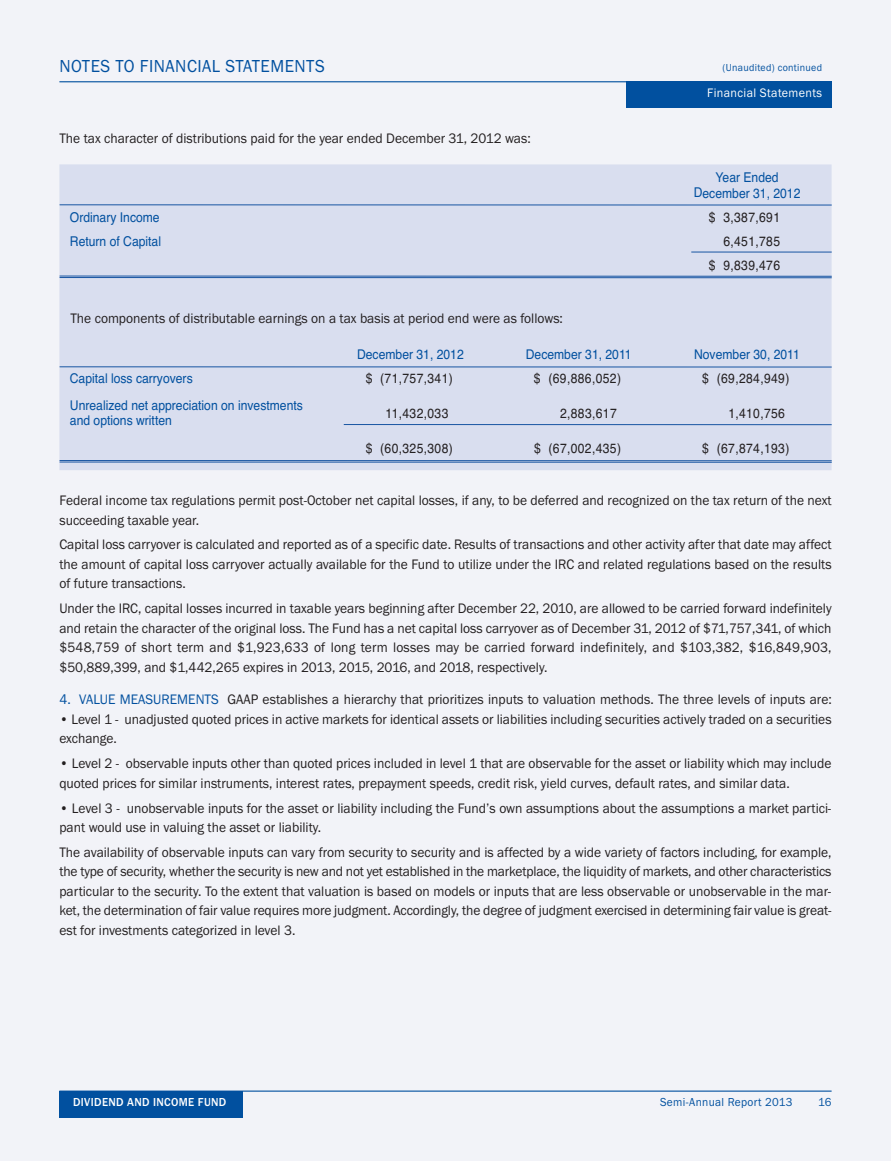
<style>
.page{position:relative;width:891px;height:1161px;background:#f2f3f8}
.page>*{position:absolute;margin:0;border:0;box-sizing:border-box;transform-origin:0 0}
.t1{font:18px "Franklin Gothic";letter-spacing:.03em;color:#01509f;scale:.95 1}
.t2{font:14.25px/19.5px "Franklin Gothic";color:#231f20;scale:.95 1}
.t3{font:13.5px/15.8px "Helvetica";color:#01509f;text-align:center;scale:.9 1}
.t4{font:13.5px/24px "Helvetica";letter-spacing:.025em;color:#231f20;text-align:right;scale:.9 1}
.t5{font:13.35px/14.9px "Helvetica";color:#01509f;scale:.91 1}
.t6{font:13.35px "Helvetica";letter-spacing:.03em;color:#231f20;scale:.91 1}
.t7{font:12.75px "Franklin Gothic";letter-spacing:.03em;color:#fff;scale:.95 1}
.t8{font:12px "Franklin Gothic";letter-spacing:.03em;color:#01509f;scale:.95 1}
.t9{font:500 12px "Franklin Gothic";letter-spacing:.03em;color:#fff;scale:.95 1}
.t10{font:10.5px "Franklin Gothic";letter-spacing:.03em;color:#01509f;scale:.95 1}
.s1{color:#01509f}
</style>
<div class="page">
<hr style="left:59px;top:81px;width:773px;height:1px;background:#01509f">
<div style="left:626px;top:82px;width:206px;height:26px;background:#01509f"></div>
<div style="left:59px;top:1091px;width:184px;height:27px;background:#01509f"></div>
<hr style="left:59px;top:1091px;width:773px;height:1px;background:#01509f">
<div style="left:59px;top:164px;width:773px;height:306px;background:#d9deef"></div>
<hr style="left:60px;top:204px;width:772px;height:1px;background:#1855a2">
<hr style="left:60px;top:276px;width:772px;height:1px;background:#1855a2">
<hr style="left:60px;top:277px;width:772px;height:1px;background:#1855a2">
<hr style="left:344px;top:424px;width:488px;height:1px;background:#1855a2">
<hr style="left:60px;top:366px;width:772px;height:1px;background:#1855a2">
<hr style="left:60px;top:460px;width:772px;height:1px;background:#1855a2">
<hr style="left:60px;top:462px;width:772px;height:1px;background:#1855a2">
<hr style="left:691px;top:252px;width:141px;height:1px;background:#1855a2">
<p class="t1" style="left:59px;top:60px;width:281px">NOTES TO FINANCIAL STATEMENTS</p>
<p class="t2" style="left:59px;top:129px;width:498px">The tax character of distributions paid for the year ended December 31, 2012 was:</p>
<p class="t10" style="left:723px;top:64px;width:106px">(Unaudited) continued</p>
<p class="t7" style="left:707px;top:89px;width:122px">Financial Statements</p>
<p class="t3" style="left:694px;top:170px;width:120px">Year Ended<br>December 31, 2012</p>
<p class="t3" style="left:70px;top:210px;width:101px">Ordinary Income</p>
<p class="t4" style="left:709px;top:206px;width:81px">$ 3,387,691</p>
<p class="t3" style="left:70px;top:234px;width:103px">Return of Capital</p>
<p class="t4" style="left:709px;top:230px;width:81px">6,451,785<br>$ 9,839,476</p>
<p class="t2" style="left:70px;top:310px;width:520px">The components of distributable earnings on a tax basis at period end were as follows:</p>
<p class="t5" style="left:357px;top:348px;width:119px">December 31, 2012</p>
<p class="t5" style="left:526px;top:348px;width:118px">December 31, 2011</p>
<p class="t5" style="left:694px;top:348px;width:118px">November 30, 2011</p>
<p class="t5" style="left:70px;top:372px;width:137px">Capital loss carryovers</p>
<p class="t6" style="left:366px;top:373px;width:97px">$ (71,757,341)</p>
<p class="t6" style="left:534px;top:373px;width:97px">$ (69,886,052)</p>
<p class="t6" style="left:702px;top:373px;width:97px">$ (69,284,949)</p>
<p class="t5" style="left:70px;top:400px;width:258px">Unrealized net appreciation on investments and options written</p>
<p class="t6" style="left:386px;top:408px;width:71px">11,432,033</p>
<p class="t6" style="left:560px;top:408px;width:64px">2,883,617</p>
<p class="t6" style="left:728px;top:408px;width:64px">1,410,756</p>
<p class="t6" style="left:366px;top:443px;width:97px">$ (60,325,308)</p>
<p class="t6" style="left:534px;top:443px;width:97px">$ (67,002,435)</p>
<p class="t6" style="left:702px;top:443px;width:97px">$ (67,874,193)</p>
<p class="t2" style="left:59px;top:492px;width:814px">Federal income tax regulations permit post-October net capital losses, if any, to be deferred and recognized on the tax return of the next succeeding taxable year.</p>
<p class="t2" style="left:59px;top:536px;width:814px;text-align:justify">Capital loss carryover is calculated and reported as of a specific date. Results of transactions and other activity after that date may affect the amount of capital loss carryover actually available for the Fund to utilize under the IRC and related regulations based on the results of future transactions.</p>
<p class="t2" style="left:59px;top:600px;width:814px;text-align:justify">Under the IRC, capital losses incurred in taxable years beginning after December 22, 2010, are allowed to be carried forward indefinitely and retain the character of the original loss. The Fund has a net capital loss carryover as of December 31, 2012 of $71,757,341, of which $548,759 of short term and $1,923,633 of long term losses may be carried forward indefinitely, and $103,382, $16,849,903, $50,889,399, and $1,442,265 expires in 2013, 2015, 2016, and 2018, respectively.</p>
<p class="t2" style="left:59px;top:691px;width:815px"><span class="s1">4. VALUE MEASUREMENTS</span> GAAP establishes a hierarchy that prioritizes inputs to valuation methods. The three levels of inputs are:</p>
<p class="t2" style="left:59px;top:710px;width:814px">• Level 1 - unadjusted quoted prices in active markets for identical assets or liabilities including securities actively traded on a securities exchange.</p>
<p class="t2" style="left:59px;top:755px;width:814px">• Level 2 - observable inputs other than quoted prices included in level 1 that are observable for the asset or liability which may include quoted prices for similar instruments, interest rates, prepayment speeds, credit risk, yield curves, default rates, and similar data.</p>
<p class="t2" style="left:59px;top:799px;width:814px">• Level 3 - unobservable inputs for the asset or liability including the Fund’s own assumptions about the assumptions a market partici&shy;pant would use in valuing the asset or liability.</p>
<p class="t2" style="left:59px;top:844px;width:814px;text-align:justify">The availability of observable inputs can vary from security to security and is affected by a wide variety of factors including, for example, the type of security, whether the security is new and not yet established in the marketplace, the liquidity of markets, and other characteristics particular to the security. To the extent that valuation is based on models or inputs that are less observable or unobservable in the mar&shy;ket, the determination of fair value requires more judgment. Accordingly, the degree of judgment exercised in determining fair value is great&shy;est for investments categorized in level 3.</p>
<p class="t9" style="left:73px;top:1098px;width:163px">DIVIDEND AND INCOME FUND</p>
<p class="t8" style="left:660px;top:1098px;width:141px">Semi-Annual Report 2013</p>
<p class="t8" style="left:818px;top:1098px;width:16px">16</p>
</div>
